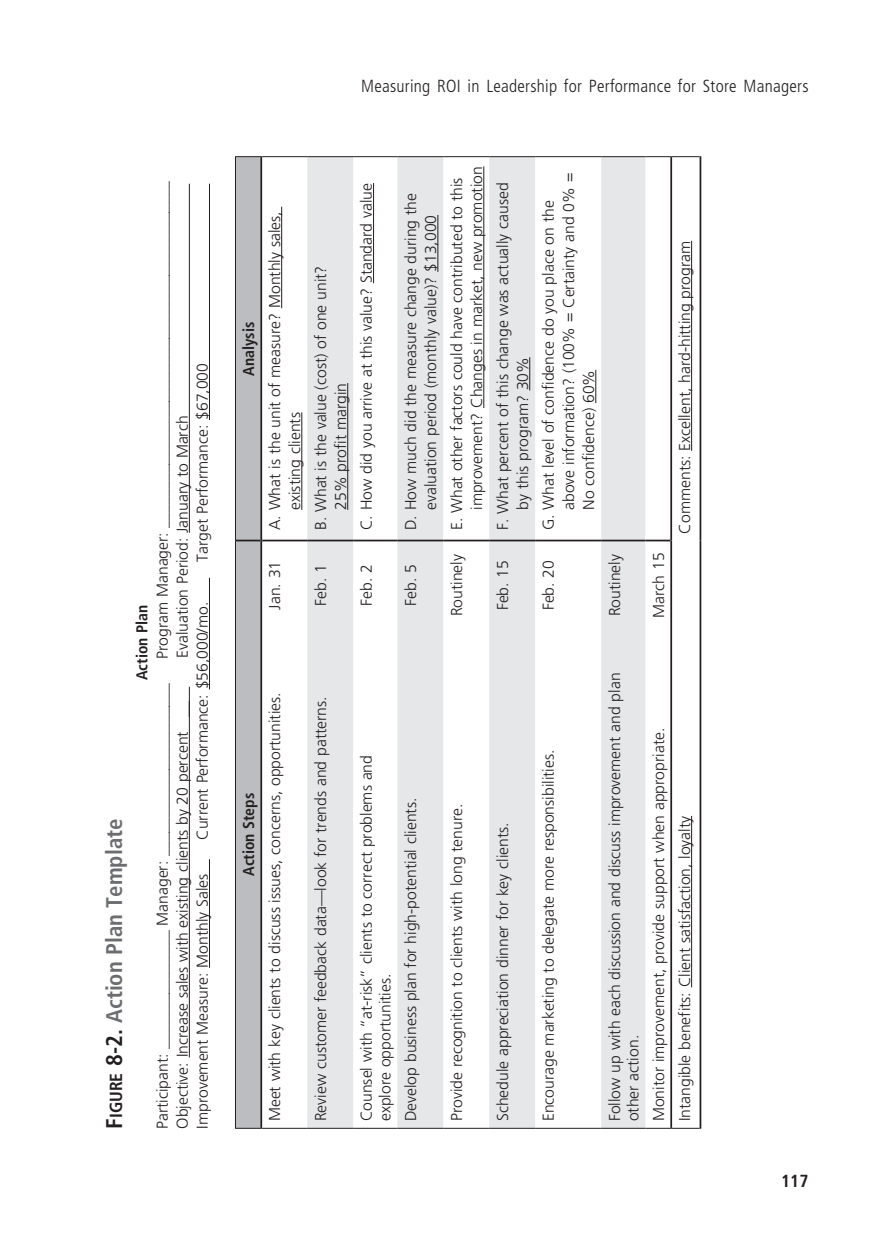
<style>
.page{position:relative;width:882px;height:1260px;background:#fff}
.page>*{position:absolute;margin:0;border:0;box-sizing:border-box;transform-origin:0 0}
.title_fig___tbl{font:700 condensed 22.75px "Frutiger";color:#6c6d70}
.t1{font:300 condensed 17.5px "Frutiger";letter-spacing:.015em;color:#231f20}
.t2{font:700 condensed 17.5px "Frutiger";color:#231f20}
.table_txt{font:300 15.75px/20.1px "Frutiger";color:#231f20}
.table_numbered_list{font:300 15.75px/18.4px "Frutiger";color:#231f20}
.table_text_bold_cent{font:700 condensed 15.75px "Frutiger";color:#231f20}
.s1{color:#231f20}
.s2{font-size:17.5px;color:#231f20}
</style>
<div class="page">
<hr style="left:189px;top:687px;width:1px;height:370px;background:#231f20">
<hr style="left:189px;top:184px;width:1px;height:349px;background:#231f20">
<hr style="left:209px;top:859px;width:1px;height:109px;background:#231f20">
<hr style="left:209px;top:578px;width:1px;height:111px;background:#231f20">
<hr style="left:209px;top:184px;width:1px;height:236px;background:#231f20">
<svg style="left:307px;top:157px;width:338px;height:971px;fill:#e6e7e9"></svg>
<hr style="left:262px;top:540px;width:45px;height:1px;background:#231f20">
<hr style="left:307px;top:540px;width:46px;height:1px;background:#231f20">
<hr style="left:353px;top:540px;width:44px;height:1px;background:#231f20">
<hr style="left:397px;top:540px;width:46px;height:1px;background:#231f20">
<hr style="left:443px;top:540px;width:46px;height:1px;background:#231f20">
<hr style="left:489px;top:540px;width:46px;height:1px;background:#231f20">
<hr style="left:535px;top:540px;width:66px;height:1px;background:#231f20">
<hr style="left:601px;top:540px;width:44px;height:1px;background:#231f20">
<svg style="left:645px;top:540px;width:25px;height:1px"></svg>
<hr style="left:700px;top:156px;width:1px;height:385px;background:#231f20">
<hr style="left:670px;top:630px;width:2px;height:498px;background:#231f20">
<hr style="left:670px;top:541px;width:2px;height:89px;background:#231f20">
<hr style="left:700px;top:630px;width:1px;height:499px;background:#231f20">
<hr style="left:700px;top:541px;width:1px;height:89px;background:#231f20">
<hr style="left:260px;top:630px;width:2px;height:498px;background:#231f20">
<hr style="left:260px;top:541px;width:2px;height:89px;background:#231f20">
<hr style="left:260px;top:157px;width:2px;height:384px;background:#231f20">
<svg style="left:235px;top:156px;width:26px;height:973px;background:#afb0b3"></svg>
<hr style="left:261px;top:1128px;width:46px;height:1px;background:#231f20">
<hr style="left:261px;top:156px;width:46px;height:1px;background:#231f20">
<hr style="left:307px;top:156px;width:46px;height:1px;background:#231f20">
<hr style="left:353px;top:156px;width:44px;height:1px;background:#231f20">
<hr style="left:397px;top:156px;width:46px;height:1px;background:#231f20">
<hr style="left:443px;top:156px;width:46px;height:1px;background:#231f20">
<hr style="left:489px;top:156px;width:46px;height:1px;background:#231f20">
<hr style="left:535px;top:156px;width:66px;height:1px;background:#231f20">
<hr style="left:601px;top:156px;width:44px;height:1px;background:#231f20">
<svg style="left:645px;top:156px;width:55px;height:1px"></svg>
<hr style="left:307px;top:1128px;width:46px;height:1px;background:#231f20">
<hr style="left:353px;top:1128px;width:44px;height:1px;background:#231f20">
<hr style="left:397px;top:1128px;width:46px;height:1px;background:#231f20">
<hr style="left:443px;top:1128px;width:46px;height:1px;background:#231f20">
<hr style="left:489px;top:1128px;width:46px;height:1px;background:#231f20">
<hr style="left:535px;top:1128px;width:66px;height:1px;background:#231f20">
<hr style="left:601px;top:1128px;width:44px;height:1px;background:#231f20">
<svg style="left:645px;top:1128px;width:55px;height:1px"></svg>
<hr style="left:670px;top:157px;width:2px;height:384px;background:#231f20">
<hr style="left:281px;top:207px;width:1px;height:101px;background:#231f20">
<hr style="left:301px;top:412px;width:1px;height:98px;background:#231f20">
<hr style="left:347px;top:383px;width:1px;height:127px;background:#231f20">
<hr style="left:373px;top:183px;width:1px;height:100px;background:#231f20">
<hr style="left:437px;top:215px;width:1px;height:57px;background:#231f20">
<hr style="left:483px;top:166px;width:1px;height:242px;background:#231f20">
<hr style="left:529px;top:357px;width:1px;height:33px;background:#231f20">
<hr style="left:595px;top:370px;width:1px;height:33px;background:#231f20">
<hr style="left:691px;top:816px;width:1px;height:171px;background:#231f20">
<hr style="left:691px;top:241px;width:1px;height:210px;background:#231f20">
<p class="title_fig___tbl" style="left:101px;top:1129px;width:312px;rotate:-90deg"><span class="s1">F</span><span class="s2">igure</span> <span class="s1">8-2.</span> Action Plan Template</p>
<p class="table_text_bold_cent" style="left:133px;top:680px;width:77px;rotate:-90deg">Action Plan</p>
<p class="table_txt" style="left:152px;top:659px;width:479px;rotate:-90deg">Program Manager: ____________________________________________</p>
<p class="table_txt" style="left:193px;top:562px;width:200px;rotate:-90deg">Target Performance: $67,000</p>
<p class="table_txt" style="left:173px;top:658px;width:244px;rotate:-90deg">Evaluation Period: January to March</p>
<p class="table_txt" style="left:193px;top:840px;width:240px;rotate:-90deg">Current Performance: $56,000/mo.</p>
<p class="table_txt" style="left:152px;top:1129px;width:447px;rotate:-90deg">Participant: _______________ Manager: ______________________</p>
<p class="table_txt" style="left:173px;top:1129px;width:429px;rotate:-90deg">Objective: Increase sales with existing clients by 20 percent __</p>
<p class="table_txt" style="left:193px;top:1129px;width:257px;rotate:-90deg">Improvement Measure: Monthly Sales</p>
<p class="t1" style="left:361px;top:76px;width:449px">Measuring ROI in Leadership for Performance for Store Managers</p>
<p class="table_text_bold_cent" style="left:239px;top:376px;width:55px;rotate:-90deg">Analysis</p>
<p class="table_txt" style="left:265px;top:510px;width:300px;text-indent:-20px;rotate:-90deg">A. What is the unit of measure? Monthly sales, existing clients</p>
<p class="table_txt" style="left:311px;top:510px;width:246px;text-indent:-20px;rotate:-90deg">B. What is the value (cost) of one unit?<br>25% profit margin</p>
<p class="table_txt" style="left:357px;top:530px;width:348px;rotate:-90deg">C. How did you arrive at this value? Standard value</p>
<p class="table_txt" style="left:265px;top:610px;width:50px;rotate:-90deg">Jan. 31</p>
<p class="table_txt" style="left:311px;top:606px;width:43px;rotate:-90deg">Feb. 1</p>
<p class="table_txt" style="left:357px;top:606px;width:43px;rotate:-90deg">Feb. 2</p>
<p class="table_txt" style="left:401px;top:530px;width:339px;text-align:center;rotate:-90deg">D. How much did the measure change during the evaluation period (monthly value)? $13,000</p>
<p class="table_txt" style="left:401px;top:606px;width:43px;rotate:-90deg">Feb. 5</p>
<p class="table_txt" style="left:447px;top:510px;width:345px;text-indent:-20px;rotate:-90deg">E. What other factors could have contributed to this improvement? Changes in market, new promotion</p>
<p class="table_txt" style="left:447px;top:616px;width:64px;rotate:-90deg">Routinely</p>
<p class="table_txt" style="left:493px;top:510px;width:329px;text-indent:-20px;rotate:-90deg">F. What percent of this change was actually caused by this program? 30%</p>
<p class="table_txt" style="left:493px;top:610px;width:52px;rotate:-90deg">Feb. 15</p>
<p class="table_txt" style="left:539px;top:510px;width:339px;text-indent:-20px;rotate:-90deg">G. What level of confidence do you place on the above information? (100% = Certainty and 0% =<br>No confidence) 60%</p>
<p class="table_txt" style="left:539px;top:610px;width:52px;rotate:-90deg">Feb. 20</p>
<p class="table_txt" style="left:605px;top:616px;width:64px;rotate:-90deg">Routinely</p>
<p class="table_txt" style="left:649px;top:618px;width:67px;rotate:-90deg">March 15</p>
<p class="table_txt" style="left:675px;top:534px;width:294px;rotate:-90deg">Comments: Excellent, hard-hitting program</p>
<p class="table_text_bold_cent" style="left:239px;top:876px;width:85px;rotate:-90deg">Action Steps</p>
<p class="table_numbered_list" style="left:266px;top:1121px;width:430px;rotate:-90deg">Meet with key clients to discuss issues, concerns, opportunities.</p>
<p class="table_numbered_list" style="left:312px;top:1121px;width:426px;rotate:-90deg">Review customer feedback data—look for trends and patterns.</p>
<p class="table_numbered_list" style="left:358px;top:1121px;width:368px;rotate:-90deg">Counsel with “at-risk” clients to correct problems and explore opportunities.</p>
<p class="table_numbered_list" style="left:402px;top:1121px;width:325px;rotate:-90deg">Develop business plan for high-potential clients.</p>
<p class="table_numbered_list" style="left:448px;top:1121px;width:319px;rotate:-90deg">Provide recognition to clients with long tenure.</p>
<p class="table_numbered_list" style="left:494px;top:1121px;width:300px;rotate:-90deg">Schedule appreciation dinner for key clients.</p>
<p class="table_numbered_list" style="left:540px;top:1121px;width:373px;rotate:-90deg">Encourage marketing to delegate more responsibilities.</p>
<p class="table_numbered_list" style="left:606px;top:1121px;width:450px;rotate:-90deg">Follow up with each discussion and discuss improvement and plan other action.</p>
<p class="table_numbered_list" style="left:650px;top:1121px;width:395px;rotate:-90deg">Monitor improvement, provide support when appropriate.</p>
<p class="table_txt" style="left:675px;top:1121px;width:307px;rotate:-90deg">Intangible benefits: Client satisfaction, loyalty</p>
<p class="t2" style="left:781px;top:1170px;width:29px">117</p>
</div>
